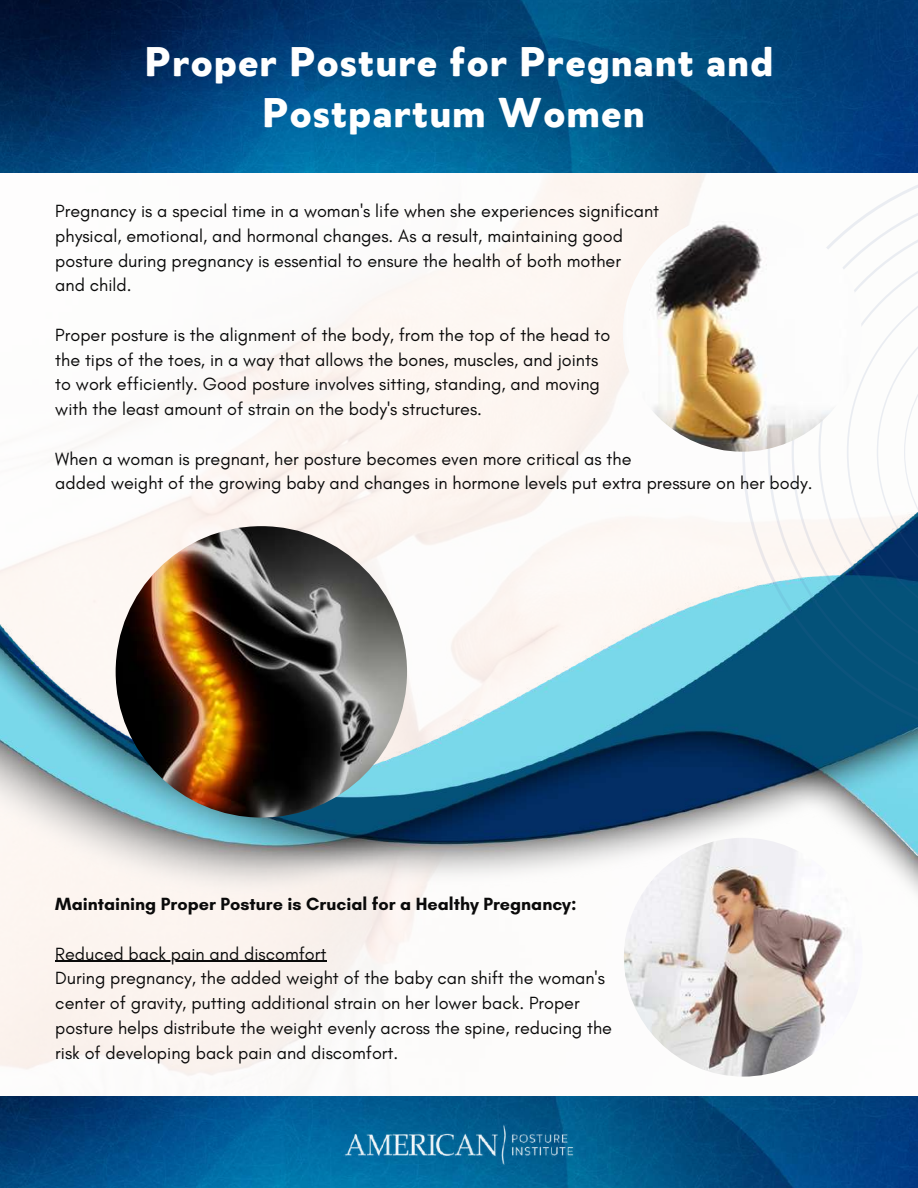
<style>
.page{position:relative;width:918px;height:1188px;background:#fff}
.page>*{position:absolute;margin:0;border:0;box-sizing:border-box;transform-origin:0 0}
.t1{font:900 44.55px/50.7px "Merel";color:#fff;text-align:center}
.t2{font:18px/24.8px "Glacial Indifference";color:#0a0a0a}
.t3{font:700 18px "Glacial Indifference";color:#0a0a0a}
</style>
<div class="page">
<img style="left:0;top:172px;width:742px;height:904px">
<img style="left:0;top:0;width:918px;height:172px">
<img style="left:0;top:512px;width:918px;height:394px">
<hr style="left:55px;top:961px;width:271px;height:1px;background:#0a0a0a">
<img style="left:0;top:1096px;width:918px;height:92px">
<img style="left:313px;top:1096px;width:293px;height:92px">
<svg style="left:742px;top:161px;width:176px;height:583px"></svg>
<svg style="left:768px;top:186px;width:150px;height:532px;fill:#fdf7f5"></svg>
<img style="left:623px;top:213px;width:239px;height:239px;border-radius:50%">
<img style="left:116px;top:526px;width:291px;height:292px;border-radius:50%">
<img style="left:624px;top:838px;width:239px;height:239px;border-radius:50%">
<h1 class="t1" style="left:144px;top:38px;width:631px">Proper Posture for Pregnant and<br>Postpartum Women</h1>
<p class="t2" style="left:55px;top:198px;width:605px">Pregnancy is a special time in a woman's life when she experiences significant physical, emotional, and hormonal changes. As a result, maintaining good posture during pregnancy is essential to ensure the health of both mother<br>and child.</p>
<p class="t2" style="left:55px;top:322px;width:557px">Proper posture is the alignment of the body, from the top of the head to the tips of the toes, in a way that allows the bones, muscles, and joints to work efficiently. Good posture involves sitting, standing, and moving with the least amount of strain on the body's structures.</p>
<p class="t2" style="left:55px;top:446px;width:759px">When a woman is pregnant, her posture becomes even more critical as the<br>added weight of the growing baby and changes in hormone levels put extra pressure on her body.</p>
<p class="t3" style="left:55px;top:893px;width:523px">Maintaining Proper Posture is Crucial for a Healthy Pregnancy:</p>
<p class="t2" style="left:55px;top:941px;width:558px">Reduced back pain and discomfort<br>During pregnancy, the added weight of the baby can shift the woman's center of gravity, putting additional strain on her lower back. Proper posture helps distribute the weight evenly across the spine, reducing the risk of developing back pain and discomfort.</p>
</div>
